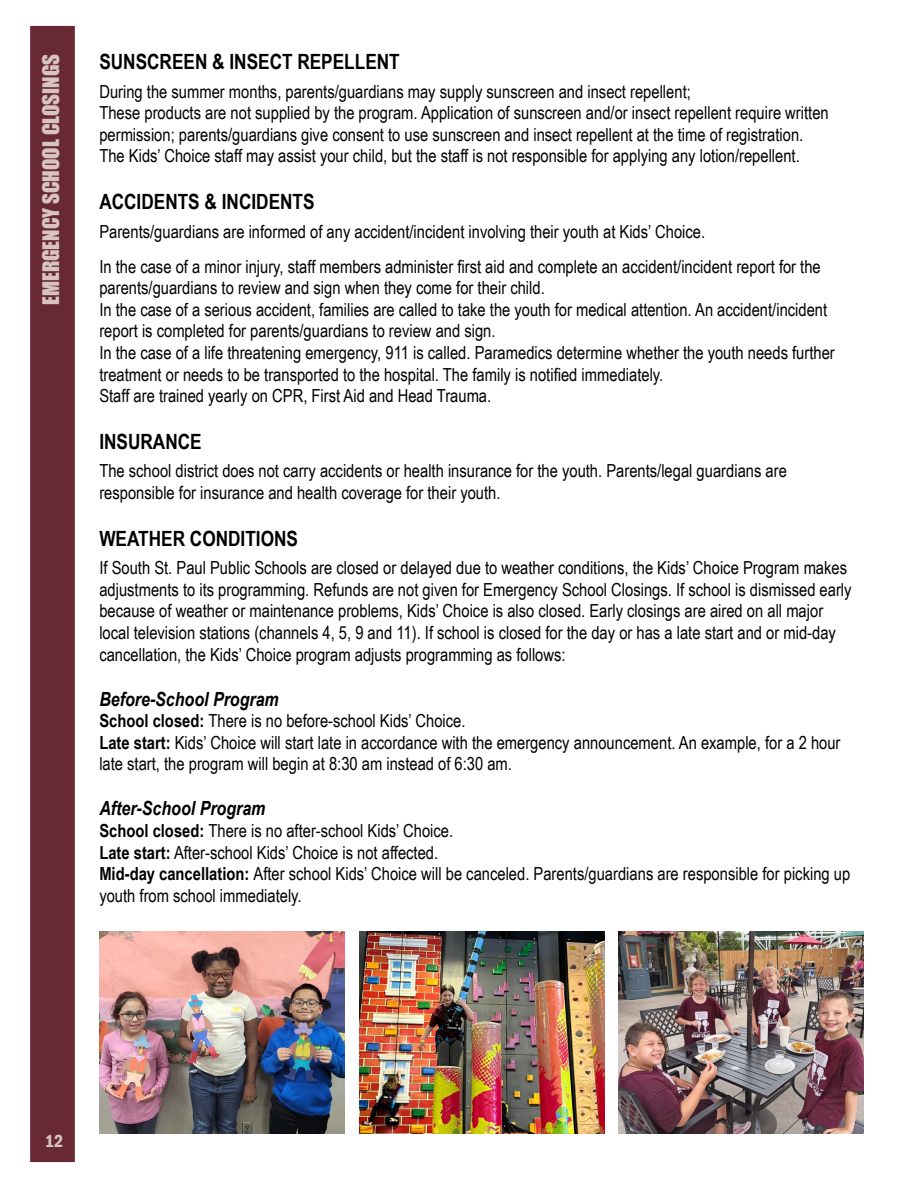
<style>
.page{position:relative;width:918px;height:1188px;background:#fff}
.page>*{position:absolute;margin:0;border:0;box-sizing:border-box;transform-origin:0 0}
.t1{font:700 21px "Arial Narrow";color:#000}
.t2{font:21px "Impact";color:#d8c3c2}
.t3{font:italic 700 19.5px "Arial Narrow";color:#000}
.t4{font:18px/21.6px "Arial Narrow";color:#000}
.t5{font:600 condensed 18px "Franklin Gothic";color:#d8c3c2}
.s1{font-weight:700}
</style>
<div class="page">
<div style="left:30px;top:26px;width:45px;height:1136px;background:#672a34;border:2px solid #672a34"></div>
<img style="left:99px;top:932px;width:246px;height:202px">
<img style="left:359px;top:932px;width:245px;height:202px">
<img style="left:619px;top:932px;width:245px;height:202px">
<p class="t2" style="left:35px;top:305px;width:253px;rotate:-90deg">EMERGENCY SCHOOL CLOSINGS</p>
<p class="t1" style="left:99px;top:46px;width:302px">SUNSCREEN &amp; INSECT REPELLENT</p>
<p class="t4" style="left:99px;top:80px;width:731px">During the summer months, parents/guardians may supply sunscreen and insect repellent;<br>These products are not supplied by the program. Application of sunscreen and/or insect repellent require written permission; parents/guardians give consent to use sunscreen and insect repellent at the time of registration.<br>The Kids’ Choice staff may assist your child, but the staff is not responsible for applying any lotion/repellent.</p>
<p class="t1" style="left:99px;top:186px;width:217px">ACCIDENTS &amp; INCIDENTS</p>
<p class="t4" style="left:99px;top:213px;width:723px;line-height:35.1px">Parents/guardians are informed of any accident/incident involving their youth at Kids’ Choice.<br>In the case of a minor injury, staff members administer first aid and complete an accident/incident report for the</p>
<p class="t4" style="left:99px;top:276px;width:737px">parents/guardians to review and sign when they come for their child.<br>In the case of a serious accident, families are called to take the youth for medical attention. An accident/incident report is completed for parents/guardians to review and sign.<br>In the case of a life threatening emergency, 911 is called. Paramedics determine whether the youth needs further treatment or needs to be transported to the hospital. The family is notified immediately.<br>Staff are trained yearly on CPR, First Aid and Head Trauma.</p>
<p class="t1" style="left:99px;top:426px;width:104px">INSURANCE</p>
<p class="t4" style="left:99px;top:460px;width:689px">The school district does not carry accidents or health insurance for the youth. Parents/legal guardians are responsible for insurance and health coverage for their youth.</p>
<p class="t1" style="left:99px;top:523px;width:200px">WEATHER CONDITIONS</p>
<p class="t4" style="left:99px;top:556px;width:754px">If South St. Paul Public Schools are closed or delayed due to weather conditions, the Kids’ Choice Program makes adjustments to its programming. Refunds are not given for Emergency School Closings. If school is dismissed early because of weather or maintenance problems, Kids’ Choice is also closed. Early closings are aired on all major local television stations (channels 4, 5, 9 and 11). If school is closed for the day or has a late start and or mid-day cancellation, the Kids’ Choice program adjusts programming as follows:</p>
<p class="t3" style="left:99px;top:684px;width:181px">Before-School Program</p>
<p class="t4" style="left:99px;top:709px;width:743px"><span class="s1">School closed:</span> There is no before-school Kids’ Choice.<br><span class="s1">Late start:</span> Kids’ Choice will start late in accordance with the emergency announcement. An example, for a 2 hour late start, the program will begin at 8:30 am instead of 6:30 am.</p>
<p class="t3" style="left:99px;top:794px;width:168px">After-School Program</p>
<p class="t4" style="left:99px;top:819px;width:752px"><span class="s1">School closed:</span> There is no after-school Kids’ Choice.<br><span class="s1">Late start:</span> After-school Kids’ Choice is not affected.<br><span class="s1">Mid-day cancellation:</span> After school Kids’ Choice will be canceled. Parents/guardians are responsible for picking up youth from school immediately.</p>
<p class="t5" style="left:45px;top:1129px;width:20px">12</p>
</div>
